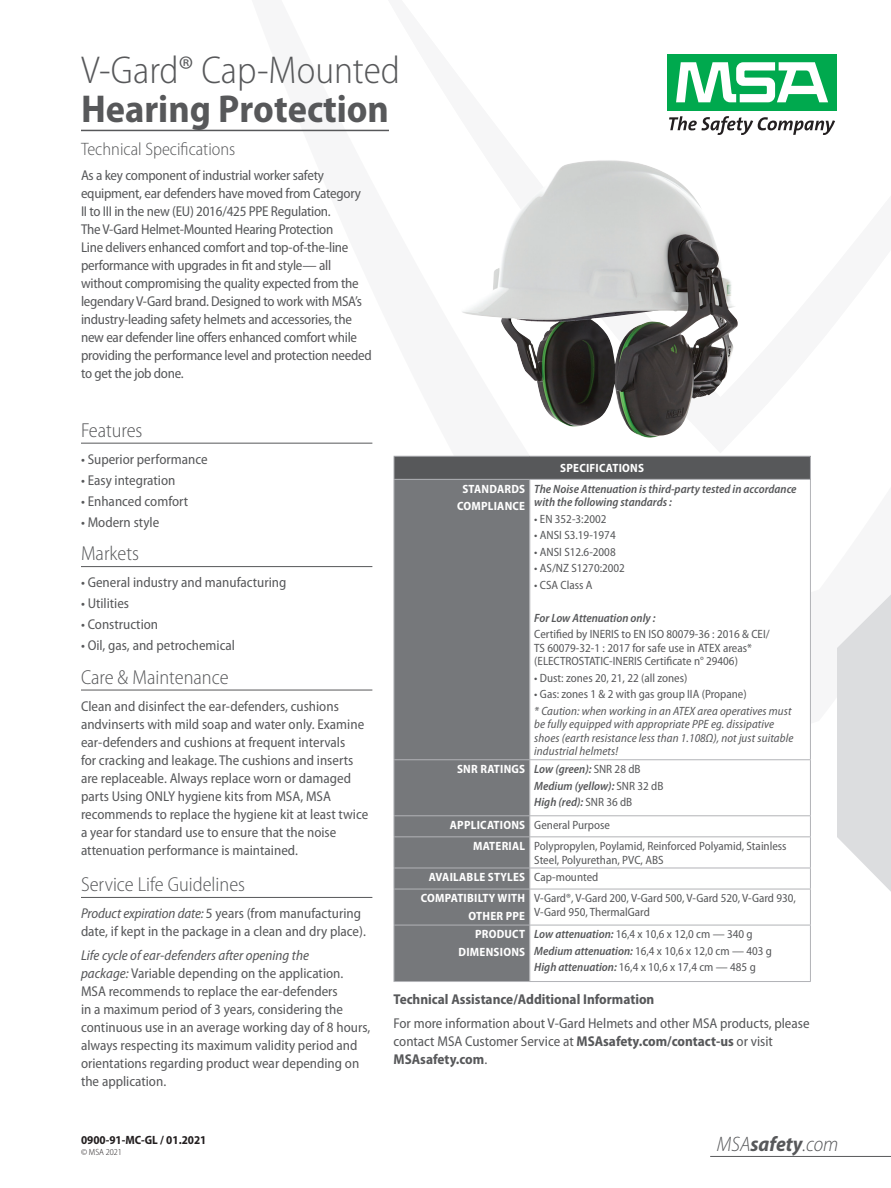
<style>
.page{position:relative;width:891px;height:1188px;background:#fff}
.page>*{position:absolute;margin:0;border:0;box-sizing:border-box;transform-origin:0 0}
.t1{font:300 semi-condensed 39px "Myriad Pro";color:#57585a}
.t2{font:700 semi-condensed 39px "Myriad Pro";color:#57585a}
.t3{font:italic 300 semi-condensed 21px "Myriad Pro";color:#57585a}
.t4{font:300 semi-condensed 20.25px "Myriad Pro";color:#57585a}
.t5{font:300 semi-condensed 18px "Myriad Pro";color:#57585a}
.t6{font:semi-condensed 14.25px/18px "Myriad Pro";color:#57585a}
.t7{font:semi-condensed 14.25px/18px "Myriad Pro";letter-spacing:-.02em;color:#57585a}
.t8{font:700 semi-condensed 14.25px "Myriad Pro";color:#57585a}
.t9{font:semi-condensed 12px/13.5px "Myriad Pro";color:#57585a}
.t10{font:italic 600 semi-condensed 12px/16.5px "Myriad Pro";color:#57585a}
.t11{font:italic semi-condensed 12px/13.5px "Myriad Pro";letter-spacing:.01em;color:#57585a}
.t12{font:700 semi-condensed 12px/17.4px "Myriad Pro";letter-spacing:.02em;color:#fff;text-align:right}
.t13{font:700 semi-condensed 12px "Myriad Pro";color:#231f20}
.t14{font:300 semi-condensed 9px "Myriad Pro";color:#231f20}
.s1{font-style:italic}
.s2{font-weight:700;font-style:normal;color:#fff}
.s3{font-weight:400;font-style:normal}
.s4{font-weight:700;color:#fff}
.s5{font-weight:600;font-style:italic}
.s6{font-weight:700}
</style>
<div class="page">
<div style="left:667px;top:54px;width:170px;height:57px;background:#00a94e"></div>
<svg style="left:676px;top:62px;width:152px;height:40px"></svg>
<svg style="left:669px;top:116px;width:166px;height:19px"></svg>
<hr style="left:81px;top:130px;width:308px;height:1px;background:#57585a">
<svg style="left:837px;top:594px;width:54px;height:298px"></svg>
<img style="left:462px;top:160px;width:276px;height:278px">
<hr style="left:81px;top:443px;width:291px;height:1px;background:#57585a">
<hr style="left:81px;top:566px;width:291px;height:1px;background:#57585a">
<hr style="left:81px;top:690px;width:291px;height:1px;background:#57585a">
<hr style="left:81px;top:897px;width:291px;height:1px;background:#57585a">
<div style="left:394px;top:456px;width:416px;height:23px;background:#57585a"></div>
<div style="left:395px;top:480px;width:134px;height:501px;background:#76787b"></div>
<svg style="left:530px;top:480px;width:280px;height:501px"></svg>
<hr style="left:394px;top:456px;width:136px;height:1px;background:#b2b3b7">
<svg style="left:394px;top:457px;width:1px;height:22px"></svg>
<hr style="left:530px;top:456px;width:281px;height:1px;background:#b2b3b7">
<svg style="left:810px;top:457px;width:1px;height:22px"></svg>
<hr style="left:394px;top:479px;width:136px;height:1px;background:#b2b3b7">
<hr style="left:394px;top:480px;width:1px;height:279px;background:#b2b3b7">
<hr style="left:530px;top:479px;width:281px;height:1px;background:#b2b3b7">
<hr style="left:529px;top:480px;width:1px;height:279px;background:#b2b3b7">
<hr style="left:810px;top:480px;width:1px;height:279px;background:#b2b3b7">
<hr style="left:394px;top:759px;width:136px;height:1px;background:#b2b3b7">
<hr style="left:394px;top:760px;width:1px;height:55px;background:#b2b3b7">
<hr style="left:530px;top:759px;width:281px;height:1px;background:#b2b3b7">
<hr style="left:529px;top:760px;width:1px;height:55px;background:#b2b3b7">
<hr style="left:810px;top:760px;width:1px;height:55px;background:#b2b3b7">
<hr style="left:394px;top:815px;width:136px;height:1px;background:#b2b3b7">
<svg style="left:394px;top:816px;width:1px;height:20px"></svg>
<hr style="left:530px;top:815px;width:281px;height:1px;background:#b2b3b7">
<svg style="left:529px;top:816px;width:1px;height:20px"></svg>
<svg style="left:810px;top:816px;width:1px;height:20px"></svg>
<hr style="left:394px;top:836px;width:136px;height:1px;background:#b2b3b7">
<hr style="left:394px;top:837px;width:1px;height:31px;background:#b2b3b7">
<hr style="left:530px;top:836px;width:281px;height:1px;background:#b2b3b7">
<hr style="left:529px;top:837px;width:1px;height:31px;background:#b2b3b7">
<hr style="left:810px;top:837px;width:1px;height:31px;background:#b2b3b7">
<hr style="left:394px;top:868px;width:136px;height:1px;background:#b2b3b7">
<svg style="left:394px;top:868px;width:1px;height:21px"></svg>
<hr style="left:530px;top:868px;width:281px;height:1px;background:#b2b3b7">
<svg style="left:529px;top:869px;width:1px;height:20px"></svg>
<svg style="left:810px;top:868px;width:1px;height:21px"></svg>
<hr style="left:394px;top:889px;width:136px;height:1px;background:#b2b3b7">
<hr style="left:394px;top:889px;width:1px;height:36px;background:#b2b3b7">
<hr style="left:530px;top:889px;width:281px;height:1px;background:#b2b3b7">
<hr style="left:529px;top:889px;width:1px;height:36px;background:#b2b3b7">
<hr style="left:810px;top:889px;width:1px;height:36px;background:#b2b3b7">
<hr style="left:394px;top:925px;width:136px;height:1px;background:#b2b3b7">
<hr style="left:394px;top:925px;width:1px;height:56px;background:#b2b3b7">
<hr style="left:530px;top:925px;width:281px;height:1px;background:#b2b3b7">
<hr style="left:529px;top:925px;width:1px;height:56px;background:#b2b3b7">
<hr style="left:810px;top:925px;width:1px;height:56px;background:#b2b3b7">
<hr style="left:394px;top:981px;width:136px;height:1px;background:#b2b3b7">
<hr style="left:530px;top:981px;width:281px;height:1px;background:#b2b3b7">
<hr style="left:710px;top:1156px;width:181px;height:1px;background:#57585a">
<h1 class="t1" style="left:81px;top:47px;width:320px">V-Gard® Cap-Mounted</h1>
<h1 class="t2" style="left:81px;top:84px;width:309px">Hearing Protection</h1>
<p class="t5" style="left:81px;top:138px;width:156px">Technical Specifications</p>
<p class="t7" style="left:81px;top:166px;width:292px">As a key component of industrial worker safety equipment, ear defenders have moved from Category<br>II to III in the new (EU) 2016/425 PPE Regulation.<br>The V-Gard Helmet-Mounted Hearing Protection<br>Line delivers enhanced comfort and top-of-the-line performance with upgrades in fit and style— all without compromising the quality expected from the legendary V-Gard brand. Designed to work with MSA’s industry-leading safety helmets and accessories, the new ear defender line offers enhanced comfort while providing the performance level and protection needed to get the job done.</p>
<h3 class="t4" style="left:81px;top:418px;width:63px">Features</h3>
<p class="t6" style="left:81px;top:450px;width:128px">• Superior performance</p>
<p class="t6" style="left:81px;top:471px;width:96px">• Easy integration</p>
<p class="t6" style="left:81px;top:492px;width:109px">• Enhanced comfort</p>
<p class="t6" style="left:81px;top:513px;width:80px">• Modern style</p>
<h3 class="t4" style="left:81px;top:541px;width:60px">Markets</h3>
<p class="t6" style="left:81px;top:573px;width:207px">• General industry and manufacturing</p>
<p class="t6" style="left:81px;top:594px;width:50px">• Utilities</p>
<p class="t6" style="left:81px;top:615px;width:79px">• Construction</p>
<p class="t6" style="left:81px;top:636px;width:155px">• Oil, gas, and petrochemical</p>
<h3 class="t4" style="left:81px;top:665px;width:149px">Care &amp; Maintenance</h3>
<p class="t6" style="left:81px;top:697px;width:289px">Clean and disinfect the ear-defenders, cushions andvinserts with mild soap and water only. Examine ear-defenders and cushions at frequent intervals<br>for cracking and leakage. The cushions and inserts are replaceable. Always replace worn or damaged parts Using ONLY hygiene kits from MSA, MSA recommends to replace the hygiene kit at least twice a year for standard use to ensure that the noise attenuation performance is maintained.</p>
<h3 class="t4" style="left:81px;top:872px;width:166px">Service Life Guidelines</h3>
<p class="t6" style="left:81px;top:904px;width:287px"><span class="s1">Product expiration date:</span> 5 years (from manufacturing date, if kept in the package in a clean and dry place).</p>
<p class="t6" style="left:81px;top:946px;width:291px"><span class="s1">Life cycle of ear-defenders after opening the<br>package:</span> Variable depending on the application.<br>MSA recommends to replace the ear-defenders<br>in a maximum period of 3 years, considering the continuous use in an average working day of 8 hours, always respecting its maximum validity period and orientations regarding product wear depending on the application.</p>
<p class="t13" style="left:81px;top:1132px;width:127px">0900-91-MC-GL / 01.2021</p>
<p class="t14" style="left:81px;top:1147px;width:42px">© MSA 2021</p>
<p class="t12" style="left:560px;top:459px;width:85px">SPECIFICATIONS</p>
<p class="t12" style="left:457px;top:480px;width:70px;text-align:center">STANDARDS<br>COMPLIANCE</p>
<p class="t10" style="left:534px;top:482px;width:264px;line-height:13.5px">The Noise Attenuation is third-party tested in accordance with the following standards :</p>
<p class="t9" style="left:534px;top:512px;width:74px">• EN 352-3:2002</p>
<p class="t9" style="left:534px;top:528px;width:83px">• ANSI S3.19-1974</p>
<p class="t9" style="left:534px;top:545px;width:83px">• ANSI S12.6-2008</p>
<p class="t9" style="left:534px;top:561px;width:92px">• AS/NZ S1270:2002</p>
<p class="t9" style="left:534px;top:578px;width:60px">• CSA Class A</p>
<p class="t10" style="left:534px;top:609px;width:123px">For Low Attenuation only :</p>
<p class="t9" style="left:534px;top:627px;width:237px">Certified by INERIS to EN ISO 80079-36 : 2016 &amp; CEI/<br>TS 60079-32-1 : 2017 for safe use in ATEX areas* (ELECTROSTATIC-INERIS Certificate n° 29406)</p>
<p class="t9" style="left:534px;top:671px;width:155px">• Dust: zones 20, 21, 22 (all zones)</p>
<p class="t9" style="left:534px;top:687px;width:214px">• Gas: zones 1 &amp; 2 with gas group IIA (Propane)</p>
<p class="t11" style="left:534px;top:704px;width:261px">* Caution: when working in an ATEX area operatives must be fully equipped with appropriate PPE eg. dissipative shoes (earth resistance less than 1.108Ω), not just suitable industrial helmets!</p>
<p class="t10" style="left:534px;top:761px;width:131px;text-indent:-77px"><span class="s2">SNR RATINGS</span> Low (green): <span class="s3">SNR 28 dB<br></span>Medium (yellow): <span class="s3">SNR 32 dB<br></span>High (red): <span class="s3">SNR 36 dB</span></p>
<p class="t9" style="left:473px;top:814px;width:315px;line-height:21px;text-indent:-23px"><span class="s4">APPLICATIONS</span> General Purpose<br><span class="s4">MATERIAL</span> Polypropylen, Poylamid, Reinforced Polyamid, Stainless</p>
<p class="t9" style="left:429px;top:851px;width:236px;line-height:17.7px;text-indent:106px">Steel, Polyurethan, PVC, ABS<br><span class="s4">AVAILABLE STYLES</span> Cap-mounted</p>
<p class="t12" style="left:421px;top:889px;width:106px">COMPATIBILTY WITH<br>OTHER PPE</p>
<p class="t9" style="left:534px;top:891px;width:263px">V-Gard®, V-Gard 200, V-Gard 500, V-Gard 520, V-Gard 930,<br>V-Gard 950, ThermalGard</p>
<p class="t12" style="left:459px;top:925px;width:68px">PRODUCT<br>DIMENSIONS</p>
<p class="t9" style="left:534px;top:926px;width:239px;line-height:16.5px"><span class="s5">Low attenuation:</span> 16,4 x 10,6 x 12,0 cm — 340 g<br><span class="s5">Medium attenuation:</span> 16,4 x 10,6 x 12,0 cm — 403 g<br><span class="s5">High attenuation:</span> 16,4 x 10,6 x 17,4 cm — 485 g</p>
<p class="t8" style="left:394px;top:990px;width:262px">Technical Assistance/Additional Information</p>
<p class="t6" style="left:394px;top:1014px;width:418px">For more information about V-Gard Helmets and other MSA products, please contact MSA Customer Service at <span class="s6">MSAsafety.com/contact-us</span> or visit<br><span class="s6">MSAsafety.com</span>.</p>
<h2 class="t3" style="left:717px;top:1131px;width:123px">MSA<span class="s6">safety</span>.com</h2>
</div>
